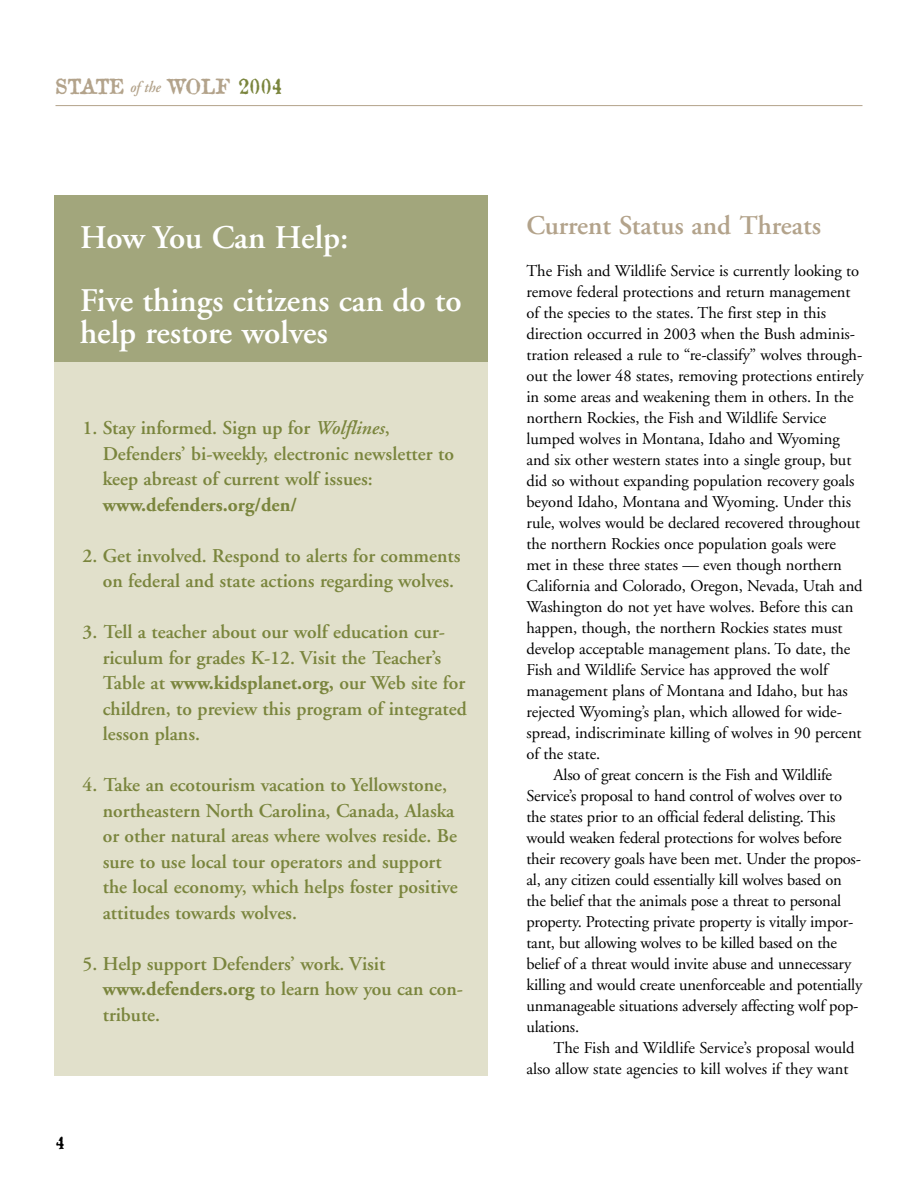
<style>
.page{position:relative;width:918px;height:1188px;background:#fff}
.page>*{position:absolute;margin:0;border:0;box-sizing:border-box;transform-origin:0 0}
.t1{font:600 33px/63px "Adobe Garamond";color:#fff}
.t2{font:600 27px "Adobe Garamond";color:#b3a38b}
.t3{font:20.55px "Attic";letter-spacing:-.005em;color:#b3a38b;scale:.9 1}
.t4{font:600 19.5px/25.5px "Adobe Garamond";color:#7a853d}
.t5{font:700 19.5px "Adobe Garamond";color:#7a853d}
.t6{font:16.5px "Adobe Garamond";letter-spacing:-.005em;color:#000}
.t7{font:16.5px "Attic";color:#000}
.s1{font-family:"Adobe Garamond";font-weight:600;font-style:italic;font-size:15.75px}
.s2{color:#7a853d}
.s3{font-style:italic}
.s4{font-weight:700}
</style>
<div class="page">
<hr style="left:56px;top:105px;width:806px;height:1px;background:#b3a38b">
<div style="left:54px;top:200px;width:433px;height:876px;background:#e1e0cb"></div>
<div style="left:54px;top:196px;width:434px;height:166px;background:#a2a67c"></div>
<p class="t3" style="left:56px;top:79px;width:254px">STATE <span class="s1">of the</span> WOLF <span class="s2">2004</span></p>
<h1 class="t1" style="left:80px;top:209px;width:383px">How You Can Help:<br>Five things citizens can do to</h1>
<h1 class="t1" style="left:80px;top:304px;width:250px">help restore wolves</h1>
<p class="t4" style="left:103px;top:417px;width:353px;text-indent:-20px">1. Stay informed. Sign up for <span class="s3">Wolflines</span>,<br>Defenders’ bi-weekly, electronic newsletter to keep abreast of current wolf issues:</p>
<p class="t5" style="left:103px;top:497px;width:196px">www.defenders.org/den/</p>
<p class="t4" style="left:103px;top:544px;width:359px;text-indent:-20px">2. Get involved. Respond to alerts for comments on federal and state actions regarding wolves.</p>
<p class="t4" style="left:103px;top:621px;width:366px;text-indent:-20px">3. Tell a teacher about our wolf education cur&shy;riculum for grades K-12. Visit the Teacher’s Table at <span class="s4">www.kidsplanet.org,</span> our Web site for children, to preview this program of integrated lesson plans.</p>
<p class="t4" style="left:103px;top:774px;width:357px;text-indent:-20px">4. Take an ecotourism vacation to Yellowstone, northeastern North Carolina, Canada, Alaska or other natural areas where wolves reside. Be sure to use local tour operators and support the local economy, which helps foster positive attitudes towards wolves.</p>
<p class="t4" style="left:103px;top:952px;width:362px;text-indent:-20px">5. Help support Defenders’ work. Visit <span class="s4">www.defenders.org</span> to learn how you can con&shy;tribute.</p>
<p class="t7" style="left:56px;top:1137px;width:11px">4</p>
<h2 class="t2" style="left:526px;top:215px;width:296px">Current Status and Threats</h2>
<p class="t6" style="left:526px;top:264px;width:334px">The Fish and Wildlife Service is currently looking to</p>
<p class="t6" style="left:526px;top:285px;width:325px">remove federal protections and return management</p>
<p class="t6" style="left:526px;top:306px;width:301px">of the species to the states. The first step in this</p>
<p class="t6" style="left:526px;top:327px;width:330px">direction occurred in 2003 when the Bush adminis-</p>
<p class="t6" style="left:526px;top:348px;width:337px">tration released a rule to “re-classify” wolves through-</p>
<p class="t6" style="left:526px;top:369px;width:339px">out the lower 48 states, removing protections entirely</p>
<p class="t6" style="left:526px;top:390px;width:329px">in some areas and weakening them in others. In the</p>
<p class="t6" style="left:526px;top:411px;width:301px">northern Rockies, the Fish and Wildlife Service</p>
<p class="t6" style="left:526px;top:432px;width:315px">lumped wolves in Montana, Idaho and Wyoming</p>
<p class="t6" style="left:526px;top:453px;width:326px">and six other western states into a single group, but</p>
<p class="t6" style="left:526px;top:474px;width:329px">did so without expanding population recovery goals</p>
<p class="t6" style="left:526px;top:495px;width:326px">beyond Idaho, Montana and Wyoming. Under this</p>
<p class="t6" style="left:526px;top:516px;width:335px">rule, wolves would be declared recovered throughout</p>
<p class="t6" style="left:526px;top:537px;width:311px">the northern Rockies once population goals were</p>
<p class="t6" style="left:526px;top:558px;width:317px">met in these three states — even though northern</p>
<p class="t6" style="left:526px;top:579px;width:338px">California and Colorado, Oregon, Nevada, Utah and</p>
<p class="t6" style="left:526px;top:600px;width:328px">Washington do not yet have wolves. Before this can</p>
<p class="t6" style="left:526px;top:621px;width:318px">happen, though, the northern Rockies states must</p>
<p class="t6" style="left:526px;top:642px;width:325px">develop acceptable management plans. To date, the</p>
<p class="t6" style="left:526px;top:663px;width:303px">Fish and Wildlife Service has approved the wolf</p>
<p class="t6" style="left:526px;top:684px;width:323px">management plans of Montana and Idaho, but has</p>
<p class="t6" style="left:526px;top:705px;width:317px">rejected Wyoming’s plan, which allowed for wide-</p>
<p class="t6" style="left:526px;top:726px;width:337px">spread, indiscriminate killing of wolves in 90 percent</p>
<p class="t6" style="left:526px;top:747px;width:75px">of the state.</p>
<p class="t6" style="left:554px;top:768px;width:280px">Also of great concern is the Fish and Wildlife</p>
<p class="t6" style="left:526px;top:789px;width:317px">Service’s proposal to hand control of wolves over to</p>
<p class="t6" style="left:526px;top:810px;width:311px">the states prior to an official federal delisting. This</p>
<p class="t6" style="left:526px;top:831px;width:317px">would weaken federal protections for wolves before</p>
<p class="t6" style="left:526px;top:852px;width:336px">their recovery goals have been met. Under the propos-</p>
<p class="t6" style="left:526px;top:873px;width:317px">al, any citizen could essentially kill wolves based on</p>
<p class="t6" style="left:526px;top:894px;width:316px">the belief that the animals pose a threat to personal</p>
<p class="t6" style="left:526px;top:915px;width:328px">property. Protecting private property is vitally impor-</p>
<p class="t6" style="left:526px;top:936px;width:312px">tant, but allowing wolves to be killed based on the</p>
<p class="t6" style="left:526px;top:957px;width:326px">belief of a threat would invite abuse and unnecessary</p>
<p class="t6" style="left:526px;top:978px;width:337px">killing and would create unenforceable and potentially</p>
<p class="t6" style="left:526px;top:999px;width:334px">unmanageable situations adversely affecting wolf pop-</p>
<p class="t6" style="left:526px;top:1020px;width:54px">ulations.</p>
<p class="t6" style="left:554px;top:1041px;width:303px">The Fish and Wildlife Service’s proposal would</p>
<p class="t6" style="left:526px;top:1062px;width:323px">also allow state agencies to kill wolves if they want</p>
</div>
